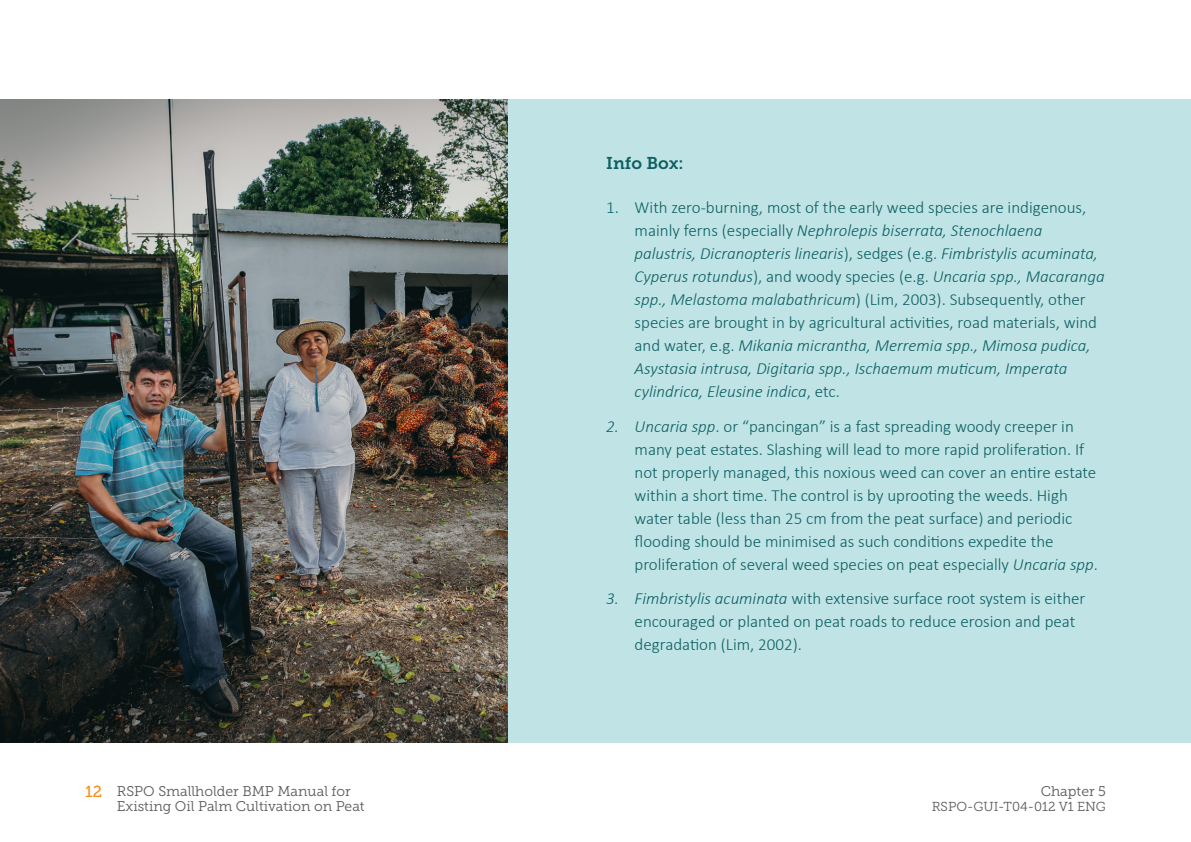
<style>
.page{position:relative;width:1191px;height:842px;background:#fff}
.page>*{position:absolute;margin:0;border:0;box-sizing:border-box;transform-origin:0 0}
.t1{font:300 17px/23px "Calibri";color:#0d5f63}
.t2{font:italic 300 17px/23px "Calibri";color:#0d5f63}
.t3{font:17px "Museo Slab 700";color:#0d5f63}
.t4{font:16px "Museo Slab 500";color:#f68e1e}
.t5{font:14px/15px "Museo Slab 300";color:#57585a}
.t6{font:13px "Museo Slab 300";color:#57585a}
.s1{font-style:normal}
.s2{font-style:italic}
</style>
<div class="page">
<div style="left:493px;top:99px;width:698px;height:644px;background:#c0e4e5"></div>
<img style="left:0;top:99px;width:507px;height:644px">
<p class="t3" style="left:606px;top:153px;width:79px">Info Box:</p>
<p class="t2" style="left:634px;top:196px;width:471px;text-indent:-28px"><span class="s1">1. With zero-burning, most of the early weed species are indigenous, mainly ferns (especially</span> Nephrolepis biserrata, Stenochlaena palustris, Dicranopteris linearis<span class="s1">), sedges (e.g.</span> Fimbristylis acuminata, Cyperus rotundus<span class="s1">), and woody species (e.g.</span> Uncaria spp., Macaranga spp., Melastoma malabathricum<span class="s1">) (Lim, 2003). Subsequently, other species are brought in by agricultural activities, road materials, wind and water, e.g.</span> Mikania micrantha, Merremia spp., Mimosa pudica, Asystasia intrusa, Digitaria spp., Ischaemum muticum, Imperata cylindrica, Eleusine indica<span class="s1">, etc.</span></p>
<p class="t1" style="left:634px;top:414px;width:465px;text-indent:-28px"><span class="s2">2. Uncaria spp</span>. or “pancingan” is a fast spreading woody creeper in many peat estates. Slashing will lead to more rapid proliferation. If not properly managed, this noxious weed can cover an entire estate within a short time. The control is by uprooting the weeds. High water table (less than 25 cm from the peat surface) and periodic flooding should be minimised as such conditions expedite the proliferation of several weed species on peat especially <span class="s2">Uncaria spp</span>.</p>
<p class="t1" style="left:634px;top:587px;width:452px;text-indent:-28px"><span class="s2">3. Fimbristylis acuminata</span> with extensive surface root system is either encouraged or planted on peat roads to reduce erosion and peat degradation (Lim, 2002).</p>
<p class="t4" style="left:85px;top:782px;width:19px">12</p>
<p class="t5" style="left:1040px;top:783px;width:67px">Chapter 5</p>
<p class="t6" style="left:931px;top:799px;width:176px">RSPO-GUI-T04-012 V1 ENG</p>
<p class="t5" style="left:117px;top:783px;width:249px">RSPO Smallholder BMP Manual for<br>Existing Oil Palm Cultivation on Peat</p>
</div>
